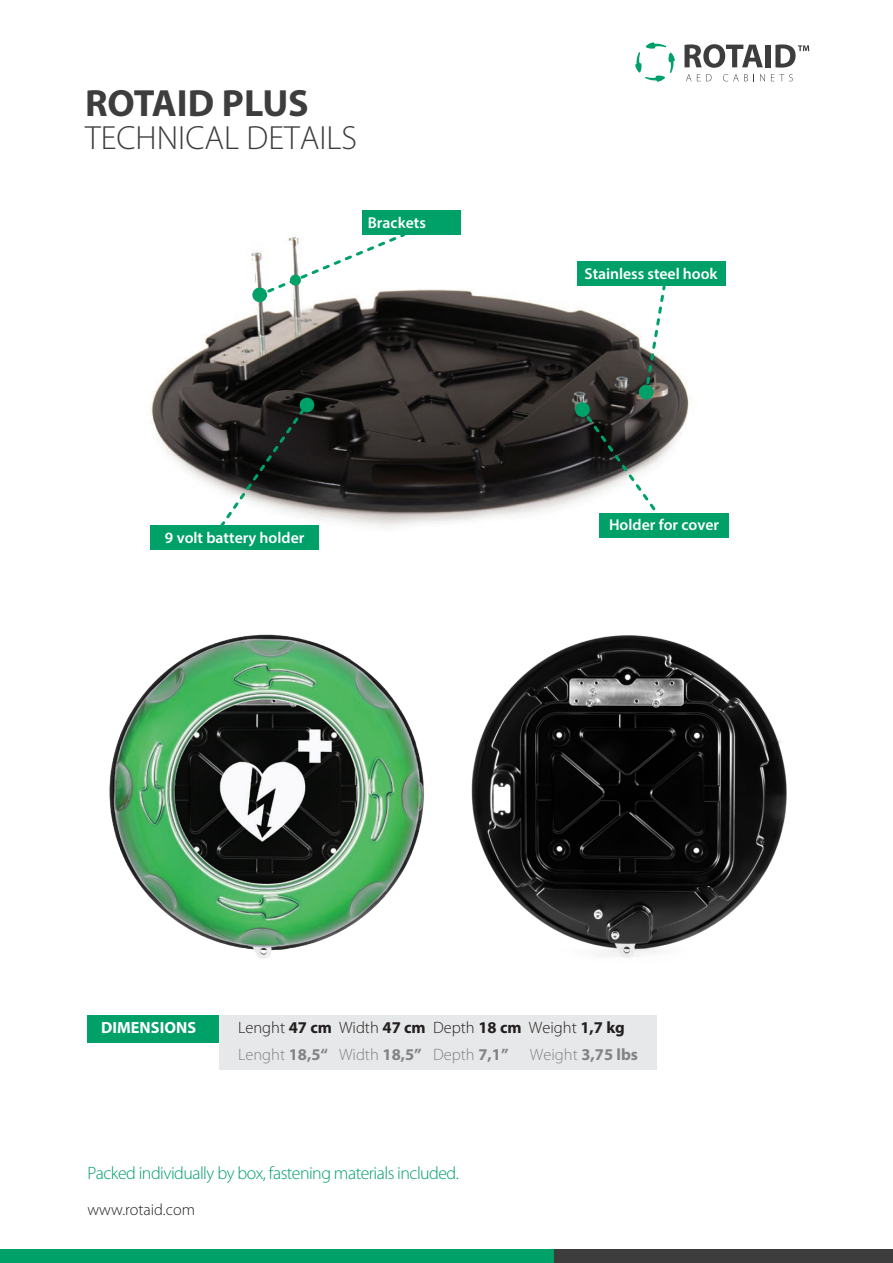
<style>
.page{position:relative;width:893px;height:1263px;background:#fff}
.page>*{position:absolute;margin:0;border:0;box-sizing:border-box;transform-origin:0 0}
.t1{font:700 38.1px "Myriad Pro";color:#3d3d3e}
.t2{font:300 33.6px "Myriad Pro";color:#3d3d3e}
.t3{font:300 17.85px "Myriad Pro";letter-spacing:-.03em;color:#00a069}
.t4{font:300 16.5px/27px "Myriad Pro";color:#231f20}
.t5{font:700 16.5px "Myriad Pro";color:#818386}
.t6{font:300 16.2px "Myriad Pro";color:#231f20}
.t7{font:700 16.2px "Myriad Pro";letter-spacing:.005em;color:#fff}
.t8{font:600 15.75px "Myriad Pro";color:#fff}
.s1{font-weight:700}
.s2{color:#818386}
.s3{font-weight:700;color:#818386}
.s4{font-weight:300}
</style>
<div class="page">
<svg style="left:635px;top:42px;width:40px;height:40px"></svg>
<svg style="left:684px;top:44px;width:79px;height:24px"></svg>
<div style="left:766px;top:45px;width:5px;height:22px;background:#3d3d3e"></div>
<svg style="left:775px;top:44px;width:34px;height:24px"></svg>
<svg style="left:686px;top:74px;width:14px;height:7px"></svg>
<svg style="left:706px;top:74px;width:5px;height:7px"></svg>
<svg style="left:723px;top:74px;width:25px;height:7px"></svg>
<svg style="left:760px;top:74px;width:5px;height:7px"></svg>
<svg style="left:771px;top:74px;width:22px;height:7px"></svg>
<img style="left:150px;top:210px;width:539px;height:340px">
<svg style="left:256px;top:231px;width:152px;height:68px"></svg>
<div style="left:252px;top:287px;width:15px;height:15px;background:#00a069;border-radius:50%"></div>
<div style="left:639px;top:385px;width:15px;height:14px;background:#00a069;border-radius:50%"></div>
<svg style="left:575px;top:402px;width:15px;height:15px"></svg>
<div style="left:300px;top:398px;width:14px;height:14px;background:#00a069;border-radius:50%"></div>
<div style="left:290px;top:275px;width:11px;height:11px;background:#00a069;border-radius:50%"></div>
<div style="left:362px;top:210px;width:98px;height:25px;background:#00a069"></div>
<svg style="left:644px;top:287px;width:22px;height:105px"></svg>
<svg style="left:212px;top:407px;width:94px;height:118px"></svg>
<div style="left:578px;top:261px;width:148px;height:25px;background:#00a069"></div>
<svg style="left:578px;top:405px;width:86px;height:116px"></svg>
<div style="left:600px;top:513px;width:129px;height:25px;background:#00a069"></div>
<div style="left:151px;top:525px;width:168px;height:25px;background:#00a069"></div>
<div style="left:87px;top:1015px;width:132px;height:27px;background:#00a069"></div>
<div style="left:219px;top:1015px;width:437px;height:27px;background:#e7e8e9"></div>
<div style="left:219px;top:1042px;width:437px;height:28px;background:#e7e8e9"></div>
<div style="left:0;top:1249px;width:561px;height:14px;background:#00a069"></div>
<div style="left:554px;top:1249px;width:339px;height:14px;background:#3d3d3e"></div>
<img style="left:109px;top:634px;width:316px;height:325px">
<img style="left:471px;top:635px;width:316px;height:323px">
<h1 class="t1" style="left:85px;top:78px;width:225px">ROTAID PLUS</h1>
<h2 class="t2" style="left:85px;top:119px;width:274px">TECHNICAL DETAILS</h2>
<p class="t8" style="left:368px;top:212px;width:60px">Brackets</p>
<p class="t8" style="left:165px;top:527px;width:141px">9 volt battery holder</p>
<p class="t8" style="left:585px;top:263px;width:134px">Stainless steel hook</p>
<p class="t8" style="left:609px;top:515px;width:112px">Holder for cover</p>
<p class="t7" style="left:101px;top:1017px;width:97px">DIMENSIONS</p>
<p class="t4" style="left:238px;top:1015px;width:388px">Lenght <span class="s1">47 cm</span> Width <span class="s1">47 cm</span> Depth <span class="s1">18 cm</span> Weight <span class="s1">1,7 kg<br></span><span class="s2">Lenght</span> <span class="s3">18,5“</span> <span class="s2">Width</span> <span class="s3">18,5”</span> <span class="s2">Depth</span> <span class="s3">7,1”</span></p>
<p class="t5" style="left:530px;top:1044px;width:110px"><span class="s4">Weight</span> 3,75 lbs</p>
<p class="t3" style="left:87px;top:1163px;width:373px">Packed individually by box, fastening materials included.</p>
<p class="t6" style="left:87px;top:1201px;width:109px">www.rotaid.com</p>
</div>
